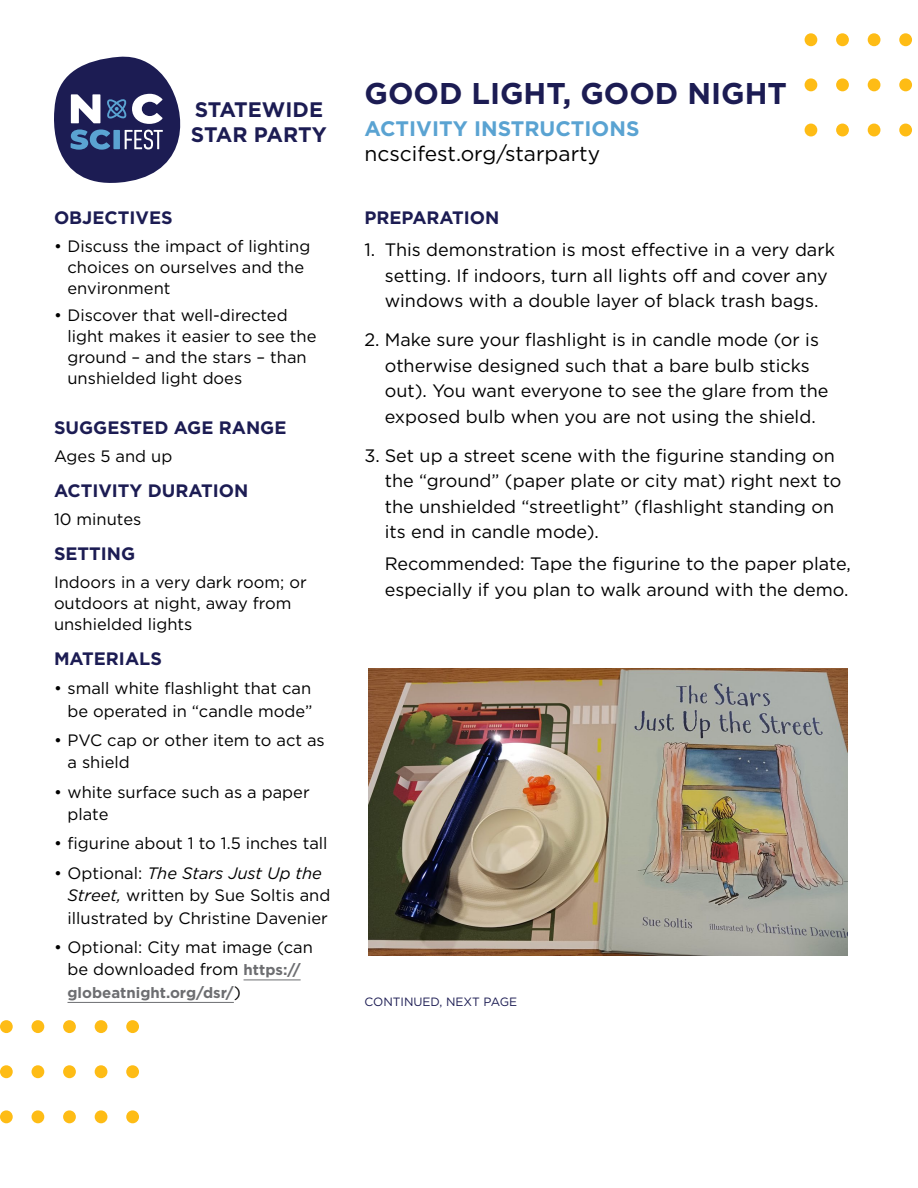
<style>
.page{position:relative;width:918px;height:1188px;background:#fff}
.page>*{position:absolute;margin:0;border:0;box-sizing:border-box;transform-origin:0 0}
.t1{font:700 30px "Gotham";color:#1c1c53}
.t2{font:21px "Gotham";color:#000}
.t3{font:700 21px "Gotham";color:#5aa3d2}
.t4{font:700 21px/25.2px "Gotham";color:#1c1c53}
.t5{font:18px/25.5px "Gotham";color:#000}
.t6{font:700 18px "Gotham";color:#1c1c53}
.t7{font:16.5px/21px "Gotham";color:#000}
.t8{font:700 15px "Gotham";color:#6d6e71}
.t9{font:12px "Gotham";color:#1c1c53}
.s1{font-style:italic}
.s2{font-weight:700;font-size:15px;color:#6d6e71}
.s3{font-weight:400;font-size:16.5px;color:#000}
</style>
<div class="page">
<div style="left:0;top:1020px;width:13px;height:13px;background:#febc15;border-radius:50%"></div>
<div style="left:126px;top:1020px;width:13px;height:13px;background:#febc15;border-radius:50%"></div>
<div style="left:95px;top:1020px;width:12px;height:13px;background:#febc15;border-radius:50%"></div>
<div style="left:63px;top:1020px;width:13px;height:13px;background:#febc15;border-radius:50%"></div>
<div style="left:32px;top:1020px;width:12px;height:13px;background:#febc15;border-radius:50%"></div>
<div style="left:0;top:1065px;width:13px;height:13px;background:#febc15;border-radius:50%"></div>
<div style="left:126px;top:1065px;width:13px;height:13px;background:#febc15;border-radius:50%"></div>
<div style="left:95px;top:1065px;width:12px;height:13px;background:#febc15;border-radius:50%"></div>
<div style="left:63px;top:1065px;width:13px;height:13px;background:#febc15;border-radius:50%"></div>
<div style="left:32px;top:1065px;width:12px;height:13px;background:#febc15;border-radius:50%"></div>
<div style="left:0;top:1110px;width:13px;height:13px;background:#febc15;border-radius:50%"></div>
<div style="left:126px;top:1110px;width:13px;height:13px;background:#febc15;border-radius:50%"></div>
<div style="left:95px;top:1110px;width:12px;height:13px;background:#febc15;border-radius:50%"></div>
<div style="left:63px;top:1110px;width:13px;height:13px;background:#febc15;border-radius:50%"></div>
<div style="left:32px;top:1110px;width:12px;height:13px;background:#febc15;border-radius:50%"></div>
<div style="left:805px;top:33px;width:12px;height:13px;background:#febc15;border-radius:50%"></div>
<div style="left:899px;top:33px;width:13px;height:13px;background:#febc15;border-radius:50%"></div>
<div style="left:868px;top:33px;width:12px;height:13px;background:#febc15;border-radius:50%"></div>
<div style="left:836px;top:33px;width:13px;height:13px;background:#febc15;border-radius:50%"></div>
<div style="left:805px;top:78px;width:12px;height:13px;background:#febc15;border-radius:50%"></div>
<div style="left:899px;top:78px;width:13px;height:13px;background:#febc15;border-radius:50%"></div>
<div style="left:868px;top:78px;width:12px;height:13px;background:#febc15;border-radius:50%"></div>
<div style="left:836px;top:78px;width:13px;height:13px;background:#febc15;border-radius:50%"></div>
<div style="left:805px;top:124px;width:12px;height:12px;background:#febc15;border-radius:50%"></div>
<div style="left:899px;top:124px;width:13px;height:12px;background:#febc15;border-radius:50%"></div>
<div style="left:868px;top:124px;width:12px;height:12px;background:#febc15;border-radius:50%"></div>
<div style="left:836px;top:124px;width:13px;height:12px;background:#febc15;border-radius:50%"></div>
<svg style="left:54px;top:57px;width:126px;height:126px"></svg>
<hr style="left:244px;top:980px;width:57px;height:1px;background:#6d6e71">
<hr style="left:68px;top:1002px;width:166px;height:1px;background:#6d6e71">
<img style="left:368px;top:668px;width:479px;height:288px">
<p class="t4" style="left:191px;top:97px;width:137px">STATEWIDE<br>STAR PARTY</p>
<p class="t6" style="left:54px;top:206px;width:120px">OBJECTIVES</p>
<p class="t7" style="left:67px;top:235px;width:244px;text-indent:-13px">• Discuss the impact of lighting choices on ourselves and the environment</p>
<p class="t7" style="left:67px;top:305px;width:251px;text-indent:-13px">• Discover that well-directed light makes it easier to see the ground – and the stars – than unshielded light does</p>
<p class="t6" style="left:54px;top:416px;width:234px">SUGGESTED AGE RANGE</p>
<p class="t7" style="left:54px;top:445px;width:120px">Ages 5 and up</p>
<p class="t6" style="left:54px;top:479px;width:196px">ACTIVITY DURATION</p>
<p class="t7" style="left:54px;top:508px;width:89px">10 minutes</p>
<p class="t6" style="left:54px;top:542px;width:83px">SETTING</p>
<p class="t7" style="left:54px;top:571px;width:254px">Indoors in a very dark room; or outdoors at night, away from unshielded lights</p>
<p class="t6" style="left:54px;top:647px;width:109px">MATERIALS</p>
<p class="t7" style="left:54px;top:677px;width:260px;line-height:22.5px;text-align:right">• small white flashlight that can be operated in “candle mode”</p>
<p class="t7" style="left:67px;top:728px;width:259px;line-height:22.5px;text-indent:-13px">• PVC cap or other item to act as a shield</p>
<p class="t7" style="left:67px;top:780px;width:244px;line-height:22.5px;text-indent:-13px">• white surface such as a paper plate</p>
<p class="t7" style="left:54px;top:833px;width:275px">• figurine about 1 to 1.5 inches tall</p>
<p class="t7" style="left:67px;top:861px;width:264px;line-height:22.5px;text-indent:-13px">• Optional: <span class="s1">The Stars Just Up the<br>Street,</span> written by Sue Soltis and illustrated by Christine Davenier</p>
<p class="t7" style="left:54px;top:936px;width:261px;line-height:22.5px;text-align:center">• Optional: City mat image (can be downloaded from <span class="s2">https://</span></p>
<p class="t8" style="left:67px;top:983px;width:175px">globeatnight.org/dsr/<span class="s3">)</span></p>
<h1 class="t1" style="left:364px;top:73px;width:424px">GOOD LIGHT, GOOD NIGHT</h1>
<p class="t3" style="left:364px;top:114px;width:277px">ACTIVITY INSTRUCTIONS</p>
<p class="t2" style="left:364px;top:140px;width:237px">ncscifest.org/starparty</p>
<p class="t6" style="left:364px;top:206px;width:136px">PREPARATION</p>
<p class="t5" style="left:385px;top:237px;width:452px;text-indent:-20px">1. This demonstration is most effective in a very dark setting. If indoors, turn all lights off and cover any windows with a double layer of black trash bags.</p>
<p class="t5" style="left:385px;top:327px;width:445px;text-indent:-20px">2. Make sure your flashlight is in candle mode (or is otherwise designed such that a bare bulb sticks out). You want everyone to see the glare from the exposed bulb when you are not using the shield.</p>
<p class="t5" style="left:385px;top:442px;width:458px;text-indent:-20px">3. Set up a street scene with the figurine standing on the “ground” (paper plate or city mat) right next to the unshielded “streetlight” (flashlight standing on its end in candle mode).</p>
<p class="t5" style="left:385px;top:551px;width:468px">Recommended: Tape the figurine to the paper plate, especially if you plan to walk around with the demo.</p>
<p class="t9" style="left:364px;top:994px;width:154px">CONTINUED, NEXT PAGE</p>
</div>
